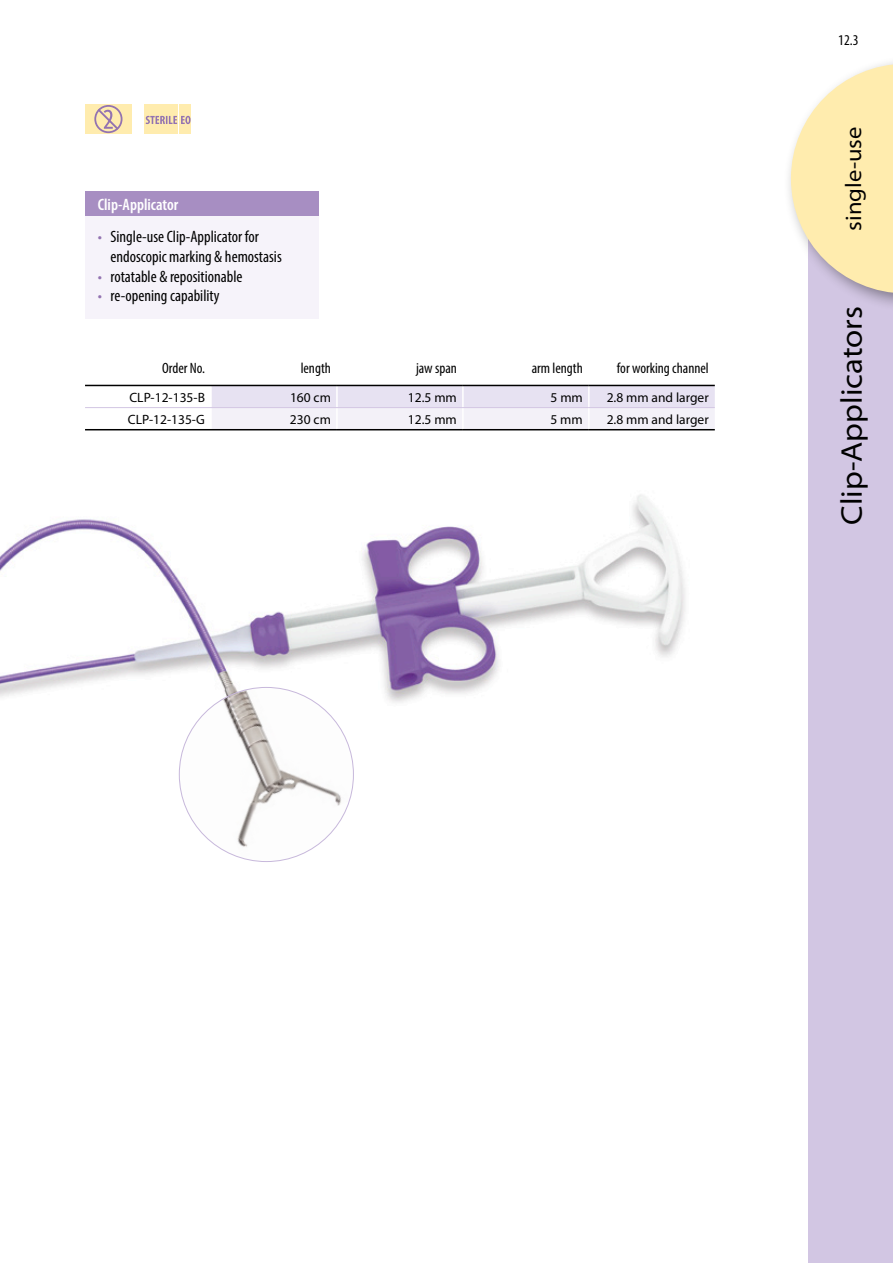
<style>
.page{position:relative;width:893px;height:1263px;background:#fff}
.page>*{position:absolute;margin:0;border:0;box-sizing:border-box;transform-origin:0 0}
.t1{font:semi-expanded 30px "Myriad Pro";color:#000}
.t2{font:semi-expanded 22.5px "Myriad Pro";color:#000}
.t3{font:condensed 16.5px/19.8px "Myriad Pro";color:#000}
.t4{font:600 condensed 16.5px "Myriad Pro";color:#fff}
.t5{font:condensed 15px "Myriad Pro";color:#000}
.t6{font:13.5px "Myriad Pro";color:#000}
.s1{color:#9373b1}
</style>
<div class="page">
<img style="left:0;top:494px;width:685px;height:343px">
<img style="left:180px;top:688px;width:173px;height:173px;border-radius:87px">
<svg style="left:212px;top:386px;width:503px;height:43px"></svg>
<hr style="left:336px;top:386px;width:2px;height:21px;background:#fff">
<hr style="left:462px;top:386px;width:2px;height:21px;background:#fff">
<hr style="left:588px;top:386px;width:2px;height:21px;background:#fff">
<hr style="left:336px;top:408px;width:2px;height:21px;background:#fff">
<hr style="left:462px;top:408px;width:2px;height:21px;background:#fff">
<hr style="left:588px;top:408px;width:2px;height:21px;background:#fff">
<hr style="left:85px;top:385px;width:126px;height:1px;background:#000">
<hr style="left:211px;top:385px;width:126px;height:1px;background:#000">
<hr style="left:337px;top:385px;width:126px;height:1px;background:#000">
<hr style="left:463px;top:385px;width:126px;height:1px;background:#000">
<hr style="left:589px;top:385px;width:126px;height:1px;background:#000">
<hr style="left:85px;top:429px;width:126px;height:1px;background:#000">
<hr style="left:211px;top:429px;width:126px;height:1px;background:#000">
<hr style="left:337px;top:429px;width:126px;height:1px;background:#000">
<hr style="left:463px;top:429px;width:126px;height:1px;background:#000">
<hr style="left:589px;top:429px;width:126px;height:1px;background:#000">
<hr style="left:85px;top:407px;width:126px;height:1px;background:#d2c6e3">
<hr style="left:211px;top:407px;width:126px;height:1px;background:#d2c6e3">
<hr style="left:337px;top:407px;width:126px;height:1px;background:#d2c6e3">
<hr style="left:463px;top:407px;width:126px;height:1px;background:#d2c6e3">
<hr style="left:589px;top:407px;width:126px;height:1px;background:#d2c6e3">
<div style="left:85px;top:191px;width:234px;height:26px;background:#a78ec2"></div>
<div style="left:85px;top:217px;width:234px;height:102px;background:#f6f3fa"></div>
<div style="left:180px;top:104px;width:11px;height:30px;background:#ffecae"></div>
<div style="left:145px;top:104px;width:33px;height:30px;background:#ffecae"></div>
<svg style="left:146px;top:116px;width:45px;height:8px"></svg>
<div style="left:85px;top:104px;width:47px;height:30px;background:#ffecae"></div>
<div style="left:94px;top:105px;width:28px;height:28px;border:2px solid #9373b1;border-radius:50%"></div>
<svg style="left:98px;top:109px;width:20px;height:21px"></svg>
<div style="left:808px;top:179px;width:85px;height:1084px;background:#d2c6e3"></div>
<div style="left:784px;top:55px;width:109px;height:258px;background:#000;opacity:.41"></div>
<svg style="left:791px;top:64px;width:102px;height:229px"></svg>
<p class="t4" style="left:98px;top:196px;width:82px">Clip-Applicator</p>
<p class="t3" style="left:111px;top:226px;width:173px;text-indent:-13px"><span class="s1">•</span> Single-use Clip-Applicator for endoscopic marking &amp; hemostasis</p>
<p class="t3" style="left:98px;top:266px;width:146px"><span class="s1">•</span> rotatable &amp; repositionable</p>
<p class="t3" style="left:98px;top:286px;width:123px"><span class="s1">•</span> re-opening capability</p>
<p class="t5" style="left:162px;top:359px;width:44px">Order No.</p>
<p class="t5" style="left:301px;top:359px;width:32px">length</p>
<p class="t5" style="left:416px;top:359px;width:42px">jaw span</p>
<p class="t5" style="left:532px;top:359px;width:53px">arm length</p>
<p class="t5" style="left:617px;top:359px;width:93px">for working channel</p>
<p class="t6" style="left:129px;top:389px;width:77px">CLP-12-135-B</p>
<p class="t6" style="left:290px;top:389px;width:42px">160 cm</p>
<p class="t6" style="left:408px;top:389px;width:50px">12.5 mm</p>
<p class="t6" style="left:551px;top:389px;width:34px">5 mm</p>
<p class="t6" style="left:607px;top:389px;width:104px">2.8 mm and larger</p>
<p class="t6" style="left:128px;top:411px;width:79px">CLP-12-135-G</p>
<p class="t6" style="left:290px;top:411px;width:42px">230 cm</p>
<p class="t6" style="left:408px;top:411px;width:50px">12.5 mm</p>
<p class="t6" style="left:550px;top:411px;width:34px">5 mm</p>
<p class="t6" style="left:607px;top:411px;width:104px">2.8 mm and larger</p>
<p class="t5" style="left:838px;top:31px;width:22px">12.3</p>
<h2 class="t2" style="left:841px;top:231px;width:106px;rotate:-90deg">single-use</h2>
<h1 class="t1" style="left:835px;top:525px;width:220px;rotate:-90deg">Clip-Applicators</h1>
</div>
